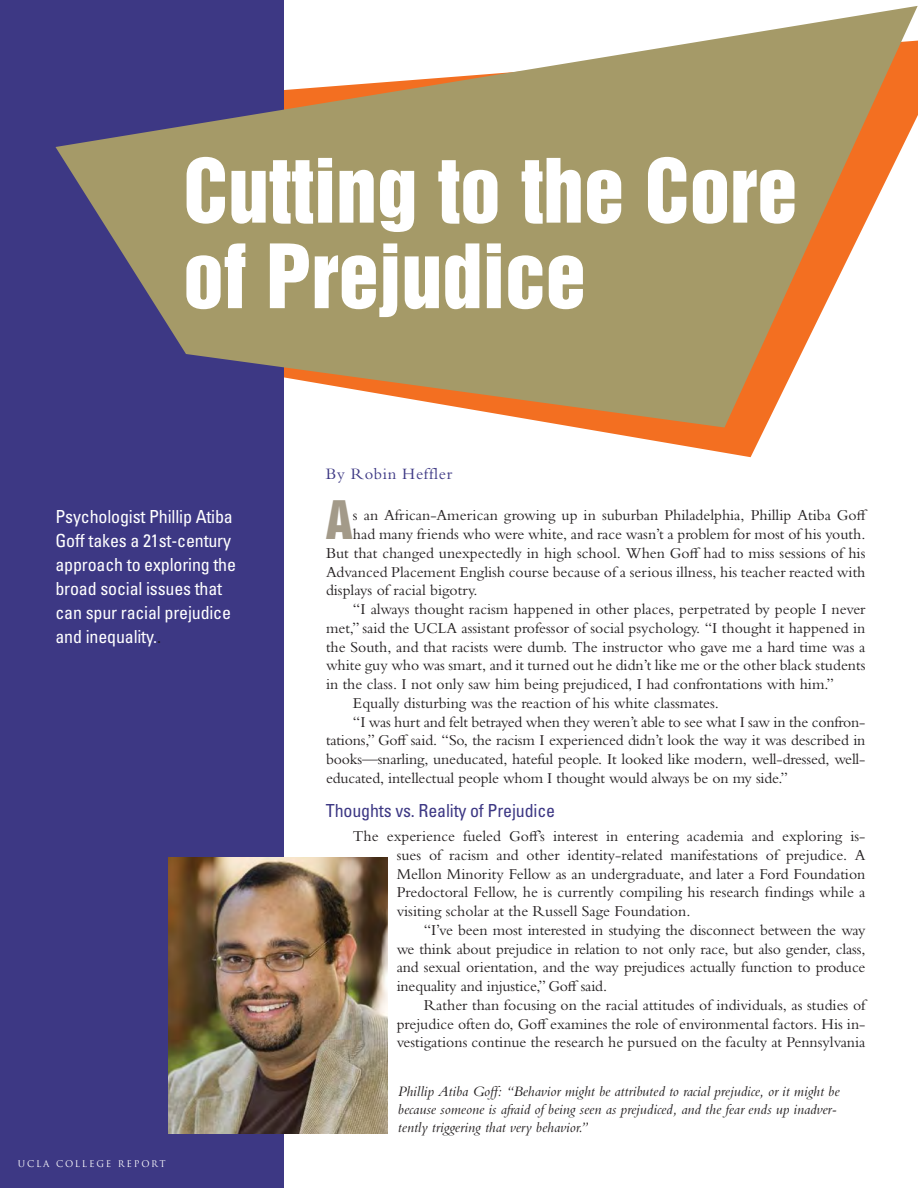
<style>
.page{position:relative;width:918px;height:1188px;background:#fff}
.page>*{position:absolute;margin:0;border:0;box-sizing:border-box;transform-origin:0 0}
.t1{font:81px/85.5px "Helvetica Inserat";color:#fff}
.t2{font:48.6px "Helvetica Inserat";color:#a39a89}
.t3{font:condensed 18px/24px "Univers";letter-spacing:-.01em;color:#fff}
.t4{font:condensed 18px "Univers";letter-spacing:-.01em;color:#3d3884}
.t5{font:16.5px "Bembo";letter-spacing:.04em;color:#3d3884}
.t6{font:15.75px/18.8px "Bembo MT Std";color:#231f20;text-align:justify}
.t7{font:italic 15px/18px "Bembo MT Std";color:#231f20}
.t8{font:9px "Trajan";letter-spacing:.2em;color:#fff}
.s1{color:#231f20}
</style>
<div class="page">
<svg style="left:580px;top:428px;width:185px;height:29px"></svg>
<div style="left:0;top:0;width:284px;height:1188px;background:#3d3884"></div>
<svg style="left:56px;top:6px;width:862px;height:422px;fill:#a59a68"></svg>
<img style="left:169px;top:857px;width:219px;height:276px">
<h1 class="t1" style="left:183px;top:152px;width:616px">Cutting to the Core of Prejudice</h1>
<p class="t3" style="left:56px;top:506px;width:182px">Psychologist Phillip Atiba<br>Goff takes a 21st-century approach to exploring the broad social issues that can spur racial prejudice and inequality.<span class="s1">.</span></p>
<p class="t8" style="left:18px;top:1159px;width:149px">UCLA COLLEGE REPORT</p>
<p class="t5" style="left:326px;top:468px;width:128px">By Robin Heffler</p>
<h2 class="t2" style="left:326px;top:500px;width:28px">A</h2>
<p class="t6" style="left:353px;top:507px;width:516px">s an African-American growing up in suburban Philadelphia, Phillip Atiba Goff</p>
<p class="t6" style="left:353px;top:526px;width:514px">had many friends who were white, and race wasn’t a problem for most of his youth.</p>
<p class="t6" style="left:326px;top:545px;width:541px">But that changed unexpectedly in high school. When Goff had to miss sessions of his</p>
<p class="t6" style="left:326px;top:564px;width:541px">Advanced Placement English course because of a serious illness, his teacher reacted with</p>
<p class="t6" style="left:326px;top:582px;width:153px">displays of racial bigotry.</p>
<p class="t6" style="left:353px;top:601px;width:514px">“I always thought racism happened in other places, perpetrated by people I never</p>
<p class="t6" style="left:326px;top:620px;width:541px">met,” said the UCLA assistant professor of social psychology. “I thought it happened in</p>
<p class="t6" style="left:326px;top:639px;width:541px">the South, and that racists were dumb. The instructor who gave me a hard time was a</p>
<p class="t6" style="left:326px;top:657px;width:541px">white guy who was smart, and it turned out he didn’t like me or the other black students</p>
<p class="t6" style="left:326px;top:676px;width:510px">in the class. I not only saw him being prejudiced, I had confrontations with him.”</p>
<p class="t6" style="left:353px;top:695px;width:368px">Equally disturbing was the reaction of his white classmates.</p>
<p class="t6" style="left:353px;top:714px;width:514px">“I was hurt and felt betrayed when they weren’t able to see what I saw in the confron-</p>
<p class="t6" style="left:326px;top:732px;width:541px">tations,” Goff said. “So, the racism I experienced didn’t look the way it was described in</p>
<p class="t6" style="left:326px;top:751px;width:541px">books—snarling, uneducated, hateful people. It looked like modern, well-dressed, well-</p>
<p class="t6" style="left:326px;top:770px;width:464px">educated, intellectual people whom I thought would always be on my side.”</p>
<p class="t4" style="left:326px;top:804px;width:231px">Thoughts vs. Reality of Prejudice</p>
<p class="t6" style="left:397px;top:828px;width:470px;text-indent:-44px">The experience fueled Goff’s interest in entering academia and exploring is&shy;sues of racism and other identity-related manifestations of prejudice. A Mellon Minority Fellow as an undergraduate, and later a Ford Foundation Predoctoral Fellow, he is currently compiling his research findings while a visiting scholar at the Russell Sage Foundation.</p>
<p class="t6" style="left:397px;top:922px;width:470px;text-indent:27px">“I’ve been most interested in studying the disconnect between the way we think about prejudice in relation to not only race, but also gender, class, and sexual orientation, and the way prejudices actually function to produce inequality and injustice,” Goff said.</p>
<p class="t6" style="left:397px;top:997px;width:470px;text-indent:27px">Rather than focusing on the racial attitudes of individuals, as studies of prejudice often do, Goff examines the role of environmental factors. His in&shy;vestigations continue the research he pursued on the faculty at Pennsylvania</p>
<p class="t7" style="left:398px;top:1084px;width:443px">Phillip Atiba Goff: “Behavior might be attributed to racial prejudice, or it might be because someone is afraid of being seen as prejudiced, and the fear ends up inadver&shy;tently triggering that very behavior.”</p>
</div>
